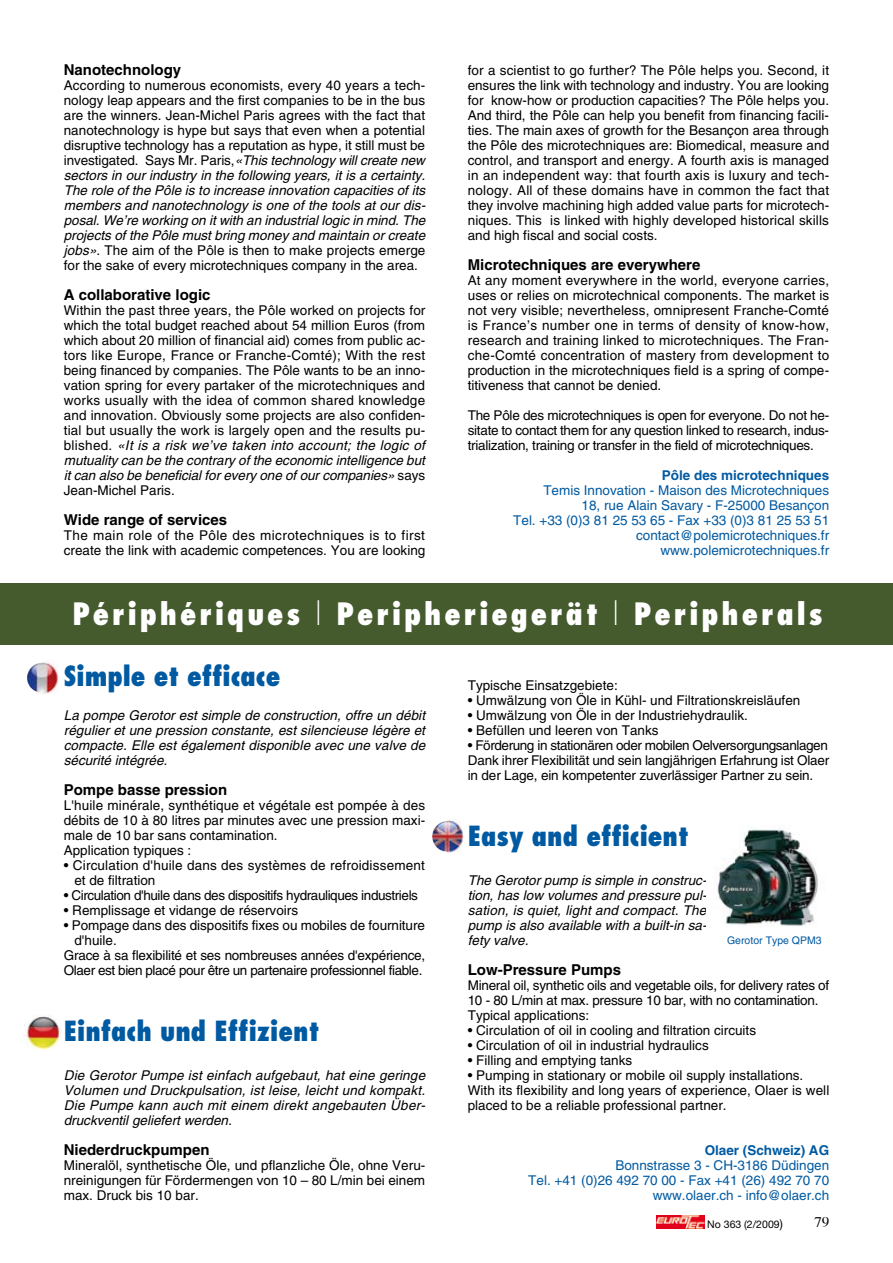
<style>
.page{position:relative;width:893px;height:1263px;background:#fff}
.page>*{position:absolute;margin:0;border:0;box-sizing:border-box;transform-origin:0 0}
.t1{font:800 condensed 30px "Futura";letter-spacing:.1em;color:#fff}
.t2{font:800 condensed 27px "Futura";color:#005aa2}
.t3{font:700 15px "Helvetica";color:#000}
.t4{font:13.5px/15px "Helvetica";color:#000;text-align:justify}
.t5{font:italic 13.5px/15px "Helvetica";color:#000;text-align:justify}
.t6{font:13.5px/15px "Helvetica";color:#005aa2;text-align:right}
.t7{font:13.5px/15px "Helvetica";letter-spacing:-.02em;color:#000}
.t8{font:13.5px "Helvetica";letter-spacing:-.03em;color:#000}
.t9{font:700 13.5px "Helvetica";color:#005aa2}
.t10{font:10.5px "Helvetica";color:#005aa2}
.t11{font:10.5px "Helvetica Neue";color:#000}
.s1{font-style:italic}
.s2{font-weight:300;font-stretch:normal}
.s3{font-size:12px}
</style>
<div class="page">
<svg style="left:656px;top:1215px;width:1px;height:13px"></svg>
<img style="left:657px;top:1215px;width:47px;height:13px">
<img style="left:717px;top:827px;width:101px;height:99px">
<div style="left:0;top:583px;width:893px;height:62px;background:#455b2d"></div>
<img style="left:432px;top:819px;width:32px;height:34px">
<img style="left:24px;top:1015px;width:37px;height:35px">
<img style="left:27px;top:662px;width:31px;height:32px">
<p class="t3" style="left:64px;top:60px;width:119px">Nanotechnology</p>
<p class="t4" style="left:64px;top:78px;width:363px">According to numerous economists, every 40 years a tech&shy;nology leap appears and the first companies to be in the bus are the winners. Jean-Michel Paris agrees with the fact that nanotechnology is hype but says that even when a potential disruptive technology has a reputation as hype, it still must be investigated. Says Mr. Paris,<span class="s1">«This technology will create new sectors in our industry in the following years, it is a certainty.<br>The role of the Pôle is to increase innovation capacities of its members and nanotechnology is one of the tools at our dis&shy;posal. We’re working on it with an industrial logic in mind. The projects of the Pôle must bring money and maintain or create jobs»</span>. The aim of the Pôle is then to make projects emerge for the sake of every microtechniques company in the area.</p>
<p class="t3" style="left:64px;top:285px;width:148px">A collaborative logic</p>
<p class="t4" style="left:64px;top:303px;width:363px">Within the past three years, the Pôle worked on projects for which the total budget reached about 54 million Euros (from which about 20 million of financial aid) comes from public ac&shy;tors like Europe, France or Franche-Comté); With the rest being financed by companies. The Pôle wants to be an inno&shy;vation spring for every partaker of the microtechniques and works usually with the idea of common shared knowledge and innovation. Obviously some projects are also confiden&shy;tial but usually the work is largely open and the results pu&shy;blished. <span class="s1">«It is a risk we’ve taken into account; the logic of mutuality can be the contrary of the economic intelligence but it can also be beneficial for every one of our companies»</span> says Jean-Michel Paris.</p>
<p class="t3" style="left:64px;top:510px;width:165px">Wide range of services</p>
<p class="t4" style="left:64px;top:528px;width:363px">The main role of the Pôle des microtechniques is to first create the link with academic competences. You are looking</p>
<p class="t4" style="left:468px;top:63px;width:363px">for a scientist to go further? The Pôle helps you. Second, it ensures the link with technology and industry. You are looking for know-how or production capacities? The Pôle helps you.<br>And third, the Pôle can help you benefit from financing facili&shy;ties. The main axes of growth for the Besançon area through the Pôle des microtechniques are: Biomedical, measure and control, and transport and energy. A fourth axis is managed in an independent way: that fourth axis is luxury and tech&shy;nology. All of these domains have in common the fact that they involve machining high added value parts for microtech&shy;niques. This is linked with highly developed historical skills and high fiscal and social costs.</p>
<p class="t3" style="left:468px;top:255px;width:234px">Microtechniques are everywhere</p>
<p class="t4" style="left:468px;top:273px;width:363px">At any moment everywhere in the world, everyone carries, uses or relies on microtechnical components. The market is not very visible; nevertheless, omnipresent Franche-Comté is France’s number one in terms of density of know-how, research and training linked to microtechniques. The Fran&shy;che-Comté concentration of mastery from development to production in the microtechniques field is a spring of compe&shy;titiveness that cannot be denied.</p>
<p class="t4" style="left:468px;top:408px;width:363px">The Pôle des microtechniques is open for everyone. Do not he&shy;sitate to contact them for any question linked to research, indus&shy;trialization, training or transfer in the field of microtechniques.</p>
<p class="t9" style="left:662px;top:467px;width:169px">Pôle des microtechniques</p>
<p class="t6" style="left:513px;top:483px;width:317px">Temis Innovation - Maison des Microtechniques<br>18, rue Alain Savary - F-25000 Besançon<br>Tel. +33 (0)3 81 25 53 65 - Fax +33 (0)3 81 25 53 51 contact@polemicrotechniques.fr www.polemicrotechniques.fr</p>
<h1 class="t1" style="left:72px;top:595px;width:752px">Périphériques <span class="s2">l</span> Peripheriegerät <span class="s2">l</span> Peripherals</h1>
<h2 class="t2" style="left:64px;top:659px;width:218px">Simple et efficace</h2>
<p class="t5" style="left:64px;top:708px;width:363px">La pompe Gerotor est simple de construction, offre un débit régulier et une pression constante, est silencieuse légère et compacte. Elle est également disponible avec une valve de sécurité intégrée.</p>
<p class="t3" style="left:64px;top:780px;width:165px">Pompe basse pression</p>
<p class="t4" style="left:64px;top:798px;width:363px;text-align:left">L'huile minérale, synthétique et végétale est pompée à des débits de 10 à 80 litres par minutes avec une pression maxi&shy;male de 10 bar sans contamination.<br>Application typiques :</p>
<p class="t4" style="left:74px;top:858px;width:352px;text-indent:-11px">• Circulation d'huile dans des systèmes de refroidissement et de filtration</p>
<p class="t8" style="left:64px;top:887px;width:356px">• Circulation d'huile dans des dispositifs hydrauliques industriels</p>
<p class="t4" style="left:64px;top:903px;width:236px">• Remplissage et vidange de réservoirs</p>
<p class="t4" style="left:64px;top:918px;width:363px">• Pompage dans des dispositifs fixes ou mobiles de fourniture</p>
<p class="t4" style="left:74px;top:933px;width:44px">d'huile.</p>
<p class="t4" style="left:64px;top:948px;width:363px">Grace à sa flexibilité et ses nombreuses années d'expérience,</p>
<p class="t8" style="left:64px;top:962px;width:360px">Olaer est bien placé pour être un partenaire professionnel fiable.</p>
<h2 class="t2" style="left:64px;top:1014px;width:257px">Einfach und Effizient</h2>
<p class="t5" style="left:64px;top:1068px;width:363px">Die Gerotor Pumpe ist einfach aufgebaut, hat eine geringe Volumen und Druckpulsation, ist leise, leicht und kompakt.<br>Die Pumpe kann auch mit einem direkt angebauten Über&shy;druckventil geliefert werden.</p>
<p class="t3" style="left:64px;top:1140px;width:147px">Niederdruckpumpen</p>
<p class="t4" style="left:64px;top:1158px;width:363px">Mineralöl, synthetische Öle, und pflanzliche Öle, ohne Veru&shy;nreinigungen für Fördermengen von 10 – 80 L/min bei einem max. Druck bis 10 bar.</p>
<p class="t4" style="left:468px;top:678px;width:152px">Typische Einsatzgebiete:</p>
<p class="t4" style="left:468px;top:693px;width:334px">• Umwälzung von Öle in Kühl- und Filtrationskreisläufen</p>
<p class="t4" style="left:468px;top:708px;width:282px">• Umwälzung von Öle in der Industriehydraulik.</p>
<p class="t4" style="left:468px;top:723px;width:192px">• Befüllen und leeren von Tanks</p>
<p class="t4" style="left:468px;top:738px;width:363px">• Förderung in stationären oder mobilen Oelversorgungsanlagen Dank ihrer Flexibilität und sein langjährigen Erfahrung ist Olaer in der Lage, ein kompetenter zuverlässiger Partner zu sein.</p>
<h2 class="t2" style="left:468px;top:819px;width:222px">Easy and efficient</h2>
<p class="t5" style="left:468px;top:873px;width:241px">The Gerotor pump is simple in construc&shy;tion, has low volumes and pressure pul&shy;sation, is quiet, light and compact. The pump is also available with a built-in sa&shy;fety valve.</p>
<p class="t3" style="left:468px;top:960px;width:155px">Low-Pressure Pumps</p>
<p class="t7" style="left:468px;top:978px;width:363px">Mineral oil, synthetic oils and vegetable oils, for delivery rates of<br>10 - 80 L/min at max. pressure 10 bar, with no contamination.<br>Typical applications:</p>
<p class="t4" style="left:468px;top:1023px;width:290px">• Circulation of oil in cooling and filtration circuits</p>
<p class="t4" style="left:468px;top:1038px;width:243px">• circulation of oil in industrial hydraulics</p>
<p class="t4" style="left:468px;top:1053px;width:166px">• filling and emptying tanks</p>
<p class="t4" style="left:468px;top:1068px;width:363px;text-align:left">• pumping in stationary or mobile oil supply installations.<br>With its flexibility and long years of experience, Olaer is well placed to be a reliable professional partner.</p>
<p class="t9" style="left:705px;top:1142px;width:115px">Olaer (Schweiz) AG</p>
<p class="t6" style="left:528px;top:1158px;width:302px">Bonnstrasse 3 - CH-3186 Düdingen<br>Tel. +41 (0)26 492 70 00 - Fax +41 (26) 492 70 70 www.olaer.ch - info@olaer.ch</p>
<p class="t10" style="left:727px;top:934px;width:96px">Gerotor Type QPM3</p>
<p class="t11" style="left:707px;top:1218px;width:77px">No 363 (2/2009<span class="s3">)</span></p>
</div>
